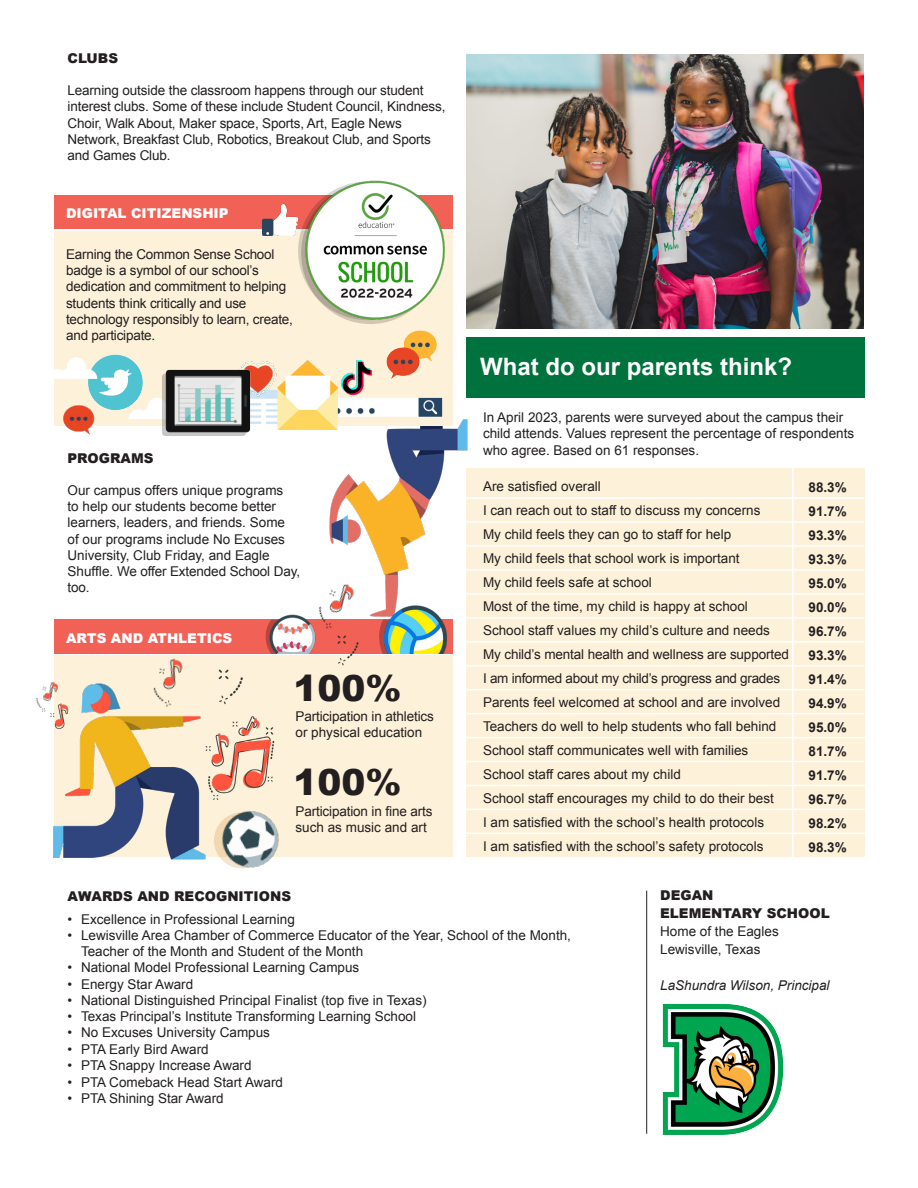
<style>
.page{position:relative;width:918px;height:1188px;background:#fff}
.page>*{position:absolute;margin:0;border:0;box-sizing:border-box;transform-origin:0 0}
.CP_large_number_white{font:900 36px "Arial";color:#231f20}
.CP_text_heading_Ulc{font:700 24px "Arial";color:#fff}
.CP_text{font:13.5px/16.2px "Arial";color:#231f20}
.CP_chart_text{font:13.5px "Arial";color:#231f20}
.CP_chart_numbers{font:700 13.5px/24px "Arial";color:#231f20;text-align:justify}
.CP_all_cap_heading{font:900 13.5px "Arial";color:#231f20}
.CP_chart_text-2{font:13.5px "Arial";letter-spacing:-.02em;color:#231f20}
.CP_all_cap_heading-2{font:900 13.5px "Arial";color:#fff}
.CP_text-2{font:italic 13.5px "Arial";color:#231f20}
</style>
<div class="page">
<img style="left:329px;top:403px;width:139px;height:227px">
<div style="left:54px;top:656px;width:398px;height:201px;background:#fef1d9"></div>
<div style="left:54px;top:620px;width:398px;height:34px;background:#f16156"></div>
<img style="left:324px;top:571px;width:41px;height:58px">
<div style="left:54px;top:231px;width:398px;height:195px;background:#fef1d9"></div>
<div style="left:54px;top:195px;width:398px;height:34px;background:#f16156"></div>
<img style="left:342px;top:360px;width:30px;height:30px">
<img style="left:262px;top:204px;width:36px;height:31px">
<img style="left:54px;top:354px;width:93px;height:65px">
<img style="left:61px;top:401px;width:34px;height:34px">
<img style="left:342px;top:390px;width:101px;height:27px">
<img style="left:263px;top:360px;width:79px;height:77px">
<img style="left:299px;top:180px;width:146px;height:144px">
<img style="left:386px;top:330px;width:51px;height:49px">
<img style="left:263px;top:360px;width:19px;height:40px">
<img style="left:147px;top:361px;width:116px;height:75px">
<img style="left:662px;top:1004px;width:122px;height:131px">
<hr style="left:646px;top:891px;width:1px;height:243px;background:#231f20">
<img style="left:467px;top:54px;width:397px;height:274px">
<svg style="left:379px;top:622px;width:3px;height:30px"></svg>
<img style="left:260px;top:606px;width:64px;height:48px">
<img style="left:382px;top:604px;width:68px;height:50px">
<img style="left:53px;top:683px;width:222px;height:177px">
<img style="left:145px;top:655px;width:47px;height:59px">
<img style="left:36px;top:682px;width:29px;height:37px">
<img style="left:211px;top:669px;width:36px;height:38px">
<img style="left:337px;top:635px;width:26px;height:31px">
<img style="left:210px;top:791px;width:69px;height:78px">
<hr style="left:467px;top:404px;width:398px;height:2px;background:#fff">
<div style="left:467px;top:337px;width:398px;height:61px;background:#00723e"></div>
<div style="left:467px;top:468px;width:398px;height:389px;background:#fef1d9"></div>
<hr style="left:467px;top:497px;width:398px;height:2px;background:#fff">
<hr style="left:467px;top:521px;width:398px;height:2px;background:#fff">
<hr style="left:467px;top:545px;width:398px;height:2px;background:#fff">
<hr style="left:467px;top:569px;width:398px;height:2px;background:#fff">
<hr style="left:467px;top:593px;width:398px;height:2px;background:#fff">
<hr style="left:467px;top:617px;width:398px;height:2px;background:#fff">
<hr style="left:467px;top:641px;width:398px;height:2px;background:#fff">
<hr style="left:467px;top:665px;width:398px;height:2px;background:#fff">
<hr style="left:467px;top:689px;width:398px;height:1px;background:#fff">
<hr style="left:467px;top:761px;width:398px;height:1px;background:#fff">
<hr style="left:467px;top:713px;width:398px;height:1px;background:#fff">
<hr style="left:467px;top:785px;width:398px;height:1px;background:#fff">
<hr style="left:467px;top:737px;width:398px;height:1px;background:#fff">
<hr style="left:467px;top:809px;width:398px;height:1px;background:#fff">
<hr style="left:467px;top:833px;width:398px;height:1px;background:#fff">
<hr style="left:792px;top:468px;width:1px;height:394px;background:#fff">
<p class="CP_all_cap_heading" style="left:68px;top:48px;width:52px">CLUBS</p>
<p class="CP_text" style="left:68px;top:82px;width:379px">Learning outside the classroom happens through our student interest clubs. Some of these include Student Council, Kindness, Choir, Walk About, Maker space, Sports, Art, Eagle News Network, Breakfast Club, Robotics, Breakout Club, and Sports and Games Club.</p>
<p class="CP_all_cap_heading-2" style="left:66px;top:204px;width:164px">DIGITAL CITIZENSHIP</p>
<p class="CP_text" style="left:66px;top:246px;width:228px">Earning the Common Sense School badge is a symbol of our school’s dedication and commitment to helping students think critically and use technology responsibly to learn, create, and participate.</p>
<p class="CP_all_cap_heading" style="left:68px;top:448px;width:88px">PROGRAMS</p>
<p class="CP_text" style="left:68px;top:482px;width:234px">Our campus offers unique programs<br>to help our students become better learners, leaders, and friends. Some<br>of our programs include No Excuses<br>University, Club Friday, and Eagle<br>Shuffle. We offer Extended School Day, too.</p>
<p class="CP_all_cap_heading-2" style="left:66px;top:628px;width:168px">ARTS AND ATHLETICS</p>
<p class="CP_large_number_white" style="left:293px;top:662px;width:110px">100%</p>
<p class="CP_text" style="left:296px;top:708px;width:140px">Participation in athletics or physical education</p>
<p class="CP_large_number_white" style="left:293px;top:757px;width:110px">100%</p>
<p class="CP_text" style="left:296px;top:803px;width:139px">Participation in fine arts such as music and art</p>
<p class="CP_text_heading_Ulc" style="left:480px;top:351px;width:314px">What do our parents think?</p>
<p class="CP_text" style="left:483px;top:409px;width:373px">In April 2023, parents were surveyed about the campus their child attends. Values represent the percentage of respondents who agree. Based on 61 responses.</p>
<p class="CP_chart_text" style="left:483px;top:478px;width:119px">Are satisfied overall</p>
<p class="CP_chart_text" style="left:483px;top:502px;width:279px">I can reach out to staff to discuss my concerns</p>
<p class="CP_chart_text" style="left:483px;top:526px;width:250px">My child feels they can go to staff for help</p>
<p class="CP_chart_text" style="left:483px;top:550px;width:258px">My child feels that school work is important</p>
<p class="CP_chart_text" style="left:483px;top:574px;width:170px">My child feels safe at school</p>
<p class="CP_chart_text" style="left:483px;top:598px;width:266px">Most of the time, my child is happy at school</p>
<p class="CP_chart_text" style="left:483px;top:622px;width:288px">School staff values my child’s culture and needs</p>
<p class="CP_chart_text" style="left:483px;top:646px;width:307px">My child’s mental health and wellness are supported</p>
<p class="CP_chart_text-2" style="left:483px;top:670px;width:299px">I am informed about my child’s progress and grades</p>
<p class="CP_chart_text" style="left:483px;top:694px;width:299px">Parents feel welcomed at school and are involved</p>
<p class="CP_chart_text" style="left:483px;top:718px;width:295px">Teachers do well to help students who fall behind</p>
<p class="CP_chart_text" style="left:483px;top:742px;width:267px">School staff communicates well with families</p>
<p class="CP_chart_text" style="left:483px;top:766px;width:199px">School staff cares about my child</p>
<p class="CP_chart_text" style="left:483px;top:790px;width:292px">School staff encourages my child to do their best</p>
<p class="CP_chart_text" style="left:483px;top:814px;width:283px">I am satisfied with the school’s health protocols</p>
<p class="CP_chart_text" style="left:483px;top:838px;width:282px">I am satisfied with the school’s safety protocols</p>
<p class="CP_chart_numbers" style="left:809px;top:476px;width:40px">88.3% 91.7% 93.3% 93.3% 95.0% 90.0% 96.7% 93.3% 91.4% 94.9% 95.0% 81.7% 91.7% 96.7% 98.2% 98.3%</p>
<p class="CP_all_cap_heading" style="left:68px;top:886px;width:225px">AWARDS AND RECOGNITIONS</p>
<p class="CP_text" style="left:68px;top:911px;width:229px">• Excellence in Professional Learning</p>
<p class="CP_text" style="left:81px;top:927px;width:492px;text-indent:-14px">• Lewisville Area Chamber of Commerce Educator of the Year, School of the Month,<br>Teacher of the Month and Student of the Month</p>
<p class="CP_text" style="left:68px;top:960px;width:293px">• National Model Professional Learning Campus</p>
<p class="CP_text" style="left:68px;top:976px;width:127px">• Energy Star Award</p>
<p class="CP_text" style="left:68px;top:992px;width:361px">• National Distinguished Principal Finalist (top five in Texas)</p>
<p class="CP_text" style="left:68px;top:1008px;width:350px">• Texas Principal’s Institute Transforming Learning School</p>
<p class="CP_text" style="left:68px;top:1024px;width:204px">• No Excuses University Campus</p>
<p class="CP_text" style="left:68px;top:1041px;width:143px">• PTA Early Bird Award</p>
<p class="CP_text" style="left:68px;top:1057px;width:186px">• PTA Snappy Increase Award</p>
<p class="CP_text" style="left:68px;top:1074px;width:217px">• PTA Comeback Head Start Award</p>
<p class="CP_text" style="left:68px;top:1090px;width:158px">• PTA Shining Star Award</p>
<p class="CP_all_cap_heading" style="left:660px;top:886px;width:55px">DEGAN</p>
<p class="CP_all_cap_heading" style="left:660px;top:904px;width:171px">ELEMENTARY SCHOOL</p>
<p class="CP_text" style="left:660px;top:924px;width:120px">Home of the Eagles</p>
<p class="CP_text" style="left:660px;top:942px;width:102px">Lewisville, Texas</p>
<p class="CP_text-2" style="left:660px;top:977px;width:171px">LaShundra Wilson, Principal</p>
</div>
